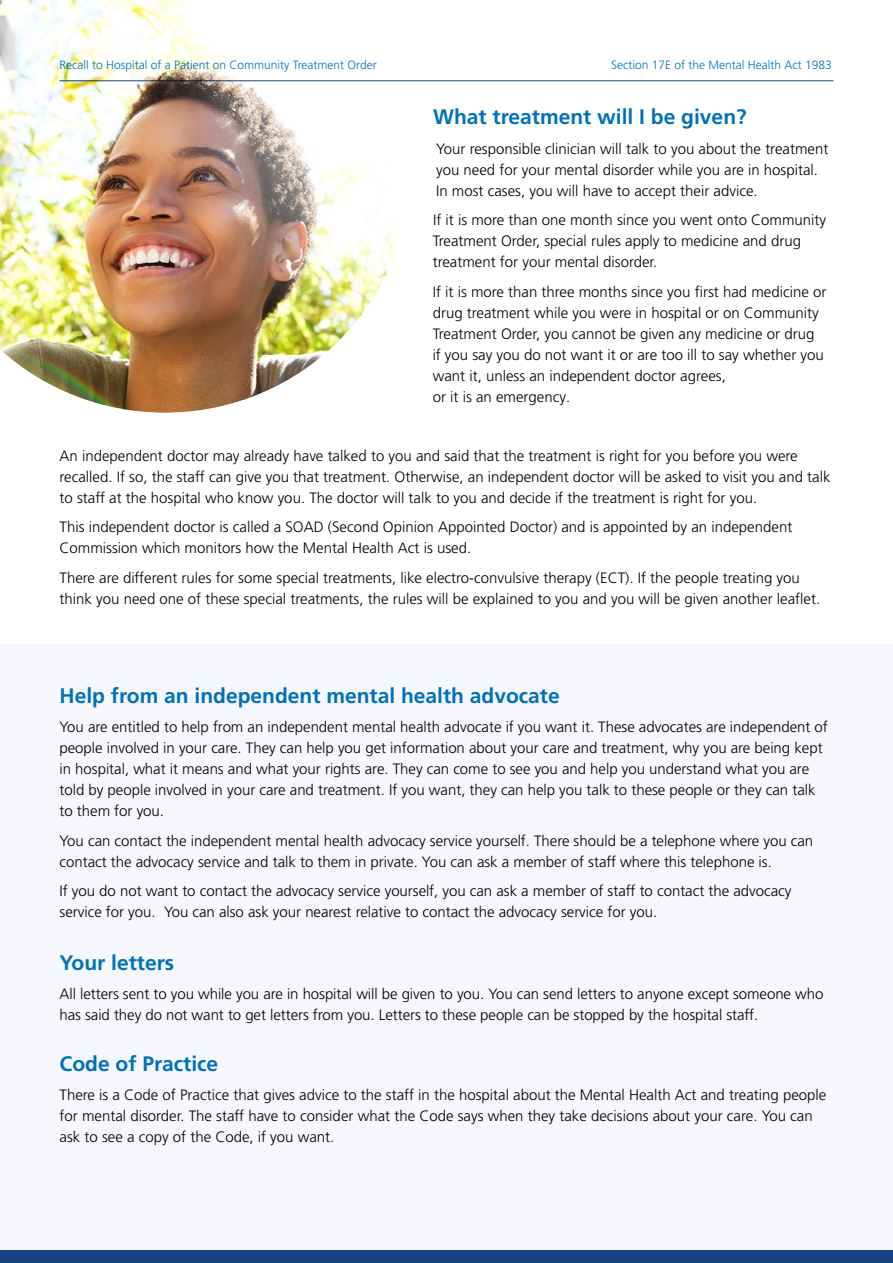
<style>
.page{position:relative;width:893px;height:1263px;background:#fff}
.page>*{position:absolute;margin:0;border:0;box-sizing:border-box;transform-origin:0 0}
.t1{font:700 21px "Frutiger LT Pro";color:#0071b9}
.t2{font:300 15px/21px "Frutiger LT Pro";color:#000}
.t3{font:300 12px "Frutiger LT Pro";color:#0071b9}
</style>
<div class="page">
<div style="left:0;top:644px;width:893px;height:619px;background:#f6f7fc"></div>
<div style="left:0;top:1250px;width:893px;height:13px;background:#174281"></div>
<hr style="left:60px;top:80px;width:773px;height:1px;background:#174281">
<img style="left:0;top:0;width:412px;height:413px">
<p class="t3" style="left:60px;top:57px;width:319px">Recall to Hospital of a Patient on Community Treatment Order</p>
<p class="t3" style="left:611px;top:57px;width:222px">Section 17E of the Mental Health Act 1983</p>
<h1 class="t1" style="left:433px;top:104px;width:315px">What treatment will I be given?</h1>
<p class="t2" style="left:436px;top:138px;width:394px">Your responsible clinician will talk to you about the treatment you need for your mental disorder while you are in hospital.<br>In most cases, you will have to accept their advice.</p>
<p class="t2" style="left:433px;top:210px;width:395px">If it is more than one month since you went onto Community<br>Treatment Order, special rules apply to medicine and drug treatment for your mental disorder.</p>
<p class="t2" style="left:433px;top:281px;width:395px">If it is more than three months since you first had medicine or drug treatment while you were in hospital or on Community Treatment Order, you cannot be given any medicine or drug<br>if you say you do not want it or are too ill to say whether you want it, unless an independent doctor agrees,<br>or it is an emergency.</p>
<p class="t2" style="left:60px;top:445px;width:772px">An independent doctor may already have talked to you and said that the treatment is right for you before you were recalled. If so, the staff can give you that treatment. Otherwise, an independent doctor will be asked to visit you and talk to staff at the hospital who know you. The doctor will talk to you and decide if the treatment is right for you.</p>
<p class="t2" style="left:60px;top:517px;width:734px">This independent doctor is called a SOAD (Second Opinion Appointed Doctor) and is appointed by an independent<br>Commission which monitors how the Mental Health Act is used.</p>
<p class="t2" style="left:60px;top:567px;width:762px">There are different rules for some special treatments, like electro-convulsive therapy (ECT). If the people treating you think you need one of these special treatments, the rules will be explained to you and you will be given another leaflet.</p>
<h1 class="t1" style="left:60px;top:683px;width:502px">Help from an independent mental health advocate</h1>
<p class="t2" style="left:60px;top:717px;width:770px">You are entitled to help from an independent mental health advocate if you want it. These advocates are independent of people involved in your care. They can help you get information about your care and treatment, why you are being kept in hospital, what it means and what your rights are. They can come to see you and help you understand what you are told by people involved in your care and treatment. If you want, they can help you talk to these people or they can talk to them for you.</p>
<p class="t2" style="left:60px;top:830px;width:755px">You can contact the independent mental health advocacy service yourself. There should be a telephone where you can contact the advocacy service and talk to them in private. You can ask a member of staff where this telephone is.</p>
<p class="t2" style="left:60px;top:881px;width:733px">If you do not want to contact the advocacy service yourself, you can ask a member of staff to contact the advocacy service for you. You can also ask your nearest relative to contact the advocacy service for you.</p>
<h1 class="t1" style="left:60px;top:950px;width:116px">Your letters</h1>
<p class="t2" style="left:60px;top:984px;width:765px">All letters sent to you while you are in hospital will be given to you. You can send letters to anyone except someone who has said they do not want to get letters from you. Letters to these people can be stopped by the hospital staff.</p>
<h1 class="t1" style="left:60px;top:1051px;width:160px">Code of Practice</h1>
<p class="t2" style="left:60px;top:1085px;width:768px">There is a Code of Practice that gives advice to the staff in the hospital about the Mental Health Act and treating people for mental disorder. The staff have to consider what the Code says when they take decisions about your care. You can ask to see a copy of the Code, if you want.</p>
</div>
